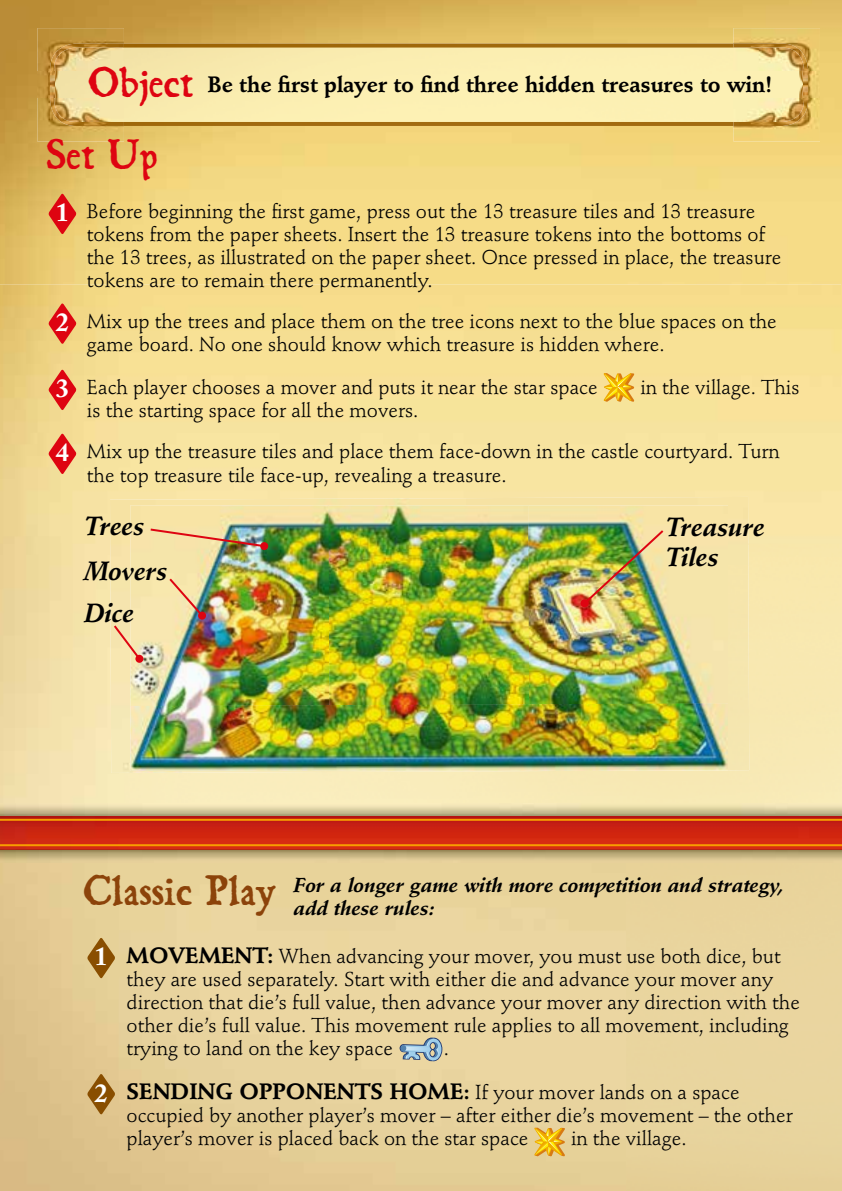
<style>
.page{position:relative;width:842px;height:1191px;background:#fff}
.page>*{position:absolute;margin:0;border:0;box-sizing:border-box;transform-origin:0 0}
.t1{font:48px "Black Beard";letter-spacing:.025em;color:#8c430a}
.t2{font:48px "Black Beard";color:#de0411}
.t3{font:italic 700 26px/42px "Stempel Schneidler";color:#000;scale:.96 1}
.t4{font:700 26px "Adobe Caslon";color:#fff}
.t5{font:700 22px "Stempel Schneidler";color:#000;scale:.96 1}
.t6{font:20px/23px "Stempel Schneidler";color:#000}
.t7{font:italic 700 20px "Stempel Schneidler";color:#000}
.s1{font-family:"Black Beard";font-weight:400;font-size:48px;color:#de0411}
.s2{font-weight:700;font-size:22px}
</style>
<div class="page">
<img style="left:0;top:0;width:842px;height:543px">
<img style="left:841px;top:285px;width:1px;height:258px">
<img style="left:0;top:803px;width:842px;height:388px">
<img style="left:124px;top:44px;width:609px;height:82px">
<img style="left:37px;top:28px;width:87px;height:113px">
<img style="left:50px;top:44px;width:74px;height:28px">
<img style="left:50px;top:98px;width:74px;height:28px">
<img style="left:37px;top:72px;width:87px;height:26px">
<img style="left:733px;top:28px;width:87px;height:113px">
<img style="left:733px;top:44px;width:75px;height:28px">
<img style="left:733px;top:98px;width:75px;height:28px">
<img style="left:733px;top:72px;width:87px;height:26px">
<hr style="left:0;top:818px;width:842px;height:2px;background:#f79e00">
<hr style="left:0;top:844px;width:842px;height:2px;background:#f79e00">
<svg style="left:399px;top:1037px;width:44px;height:25px"></svg>
<svg style="left:534px;top:1126px;width:32px;height:31px"></svg>
<img style="left:110px;top:497px;width:638px;height:70px">
<img style="left:110px;top:567px;width:72px;height:206px">
<div style="left:728px;top:565px;width:21px;height:205px;background:#f5e6ae"></div>
<img style="left:130px;top:505px;width:198px;height:198px">
<img style="left:328px;top:505px;width:400px;height:198px">
<img style="left:130px;top:703px;width:598px;height:68px">
<img style="left:148px;top:527px;width:118px;height:21px">
<div style="left:260px;top:542px;width:8px;height:8px;background:#de0411;border-radius:50%"></div>
<svg style="left:167px;top:576px;width:38px;height:42px;background:#e0cea1"></svg>
<div style="left:198px;top:611px;width:8px;height:8px;background:#de0411;border-radius:50%"></div>
<svg style="left:112px;top:623px;width:30px;height:38px"></svg>
<div style="left:135px;top:655px;width:8px;height:8px;background:#de0411;border-radius:50%"></div>
<img style="left:582px;top:528px;width:83px;height:78px">
<div style="left:580px;top:599px;width:9px;height:8px;background:#de0411;border-radius:50%"></div>
<svg style="left:48px;top:193px;width:29px;height:42px"></svg>
<svg style="left:48px;top:302px;width:29px;height:43px"></svg>
<svg style="left:48px;top:369px;width:29px;height:42px"></svg>
<svg style="left:48px;top:433px;width:29px;height:42px"></svg>
<svg style="left:87px;top:937px;width:29px;height:42px"></svg>
<svg style="left:87px;top:1073px;width:29px;height:42px"></svg>
<svg style="left:603px;top:372px;width:32px;height:30px"></svg>
<p class="t5" style="left:89px;top:71px;width:713px"><span class="s1">Object</span> Be the first player to find three hidden treasures to win!</p>
<h1 class="t2" style="left:47px;top:129px;width:113px">Set Up</h1>
<h2 class="t4" style="left:56px;top:197px;width:14px">1</h2>
<p class="t6" style="left:87px;top:200px;width:696px">Before beginning the first game, press out the 13 treasure tiles and 13 treasure tokens from the paper sheets. Insert the 13 treasure tokens into the bottoms of the 13 trees, as illustrated on the paper sheet. Once pressed in place, the treasure tokens are to remain there permanently.</p>
<p class="t6" style="left:87px;top:310px;width:691px">Mix up the trees and place them on the tree icons next to the blue spaces on the game board. No one should know which treasure is hidden where.</p>
<p class="t6" style="left:87px;top:376px;width:512px">Each player chooses a mover and puts it near the star space</p>
<p class="t6" style="left:640px;top:376px;width:161px">in the village. This</p>
<p class="t6" style="left:87px;top:390px;width:694px;line-height:41px">is the starting space for all the movers.<br>Mix up the treasure tiles and place them face-down in the castle courtyard. Turn</p>
<p class="t6" style="left:87px;top:463px;width:421px">the top treasure tile face-up, revealing a treasure.</p>
<h2 class="t4" style="left:56px;top:306px;width:14px">2</h2>
<h2 class="t4" style="left:56px;top:373px;width:14px">3</h2>
<h2 class="t4" style="left:56px;top:436px;width:14px">4</h2>
<h2 class="t3" style="left:84px;top:505px;width:64px">Trees</h2>
<h2 class="t3" style="left:665px;top:512px;width:105px;line-height:30px">Treasure<br>Tiles</h2>
<h2 class="t3" style="left:84px;top:550px;width:88px">Movers<br>Dice</h2>
<h1 class="t1" style="left:84px;top:864px;width:193px">Classic Play</h1>
<p class="t7" style="left:294px;top:873px;width:492px">For a longer game with more competition and strategy,</p>
<p class="t7" style="left:294px;top:896px;width:143px">add these rules:</p>
<h2 class="t4" style="left:94px;top:940px;width:14px">1</h2>
<h2 class="t4" style="left:94px;top:1077px;width:14px">2</h2>
<p class="t6" style="left:127px;top:944px;width:675px"><span class="s2">MOVEMENT:</span> When advancing your mover, you must use both dice, but they are used separately. Start with either die and advance your mover any direction that die’s full value, then advance your mover any direction with the other die’s full value. This movement rule applies to all movement, including trying to land on the key space</p>
<p class="t6" style="left:444px;top:1036px;width:7px">.</p>
<p class="t6" style="left:127px;top:1081px;width:668px"><span class="s2">SENDING OPPONENTS HOME:</span> If your mover lands on a space occupied by another player’s mover – after either die’s movement – the other player’s mover is placed back on the star space</p>
<p class="t6" style="left:571px;top:1127px;width:117px">in the village.</p>
</div>
